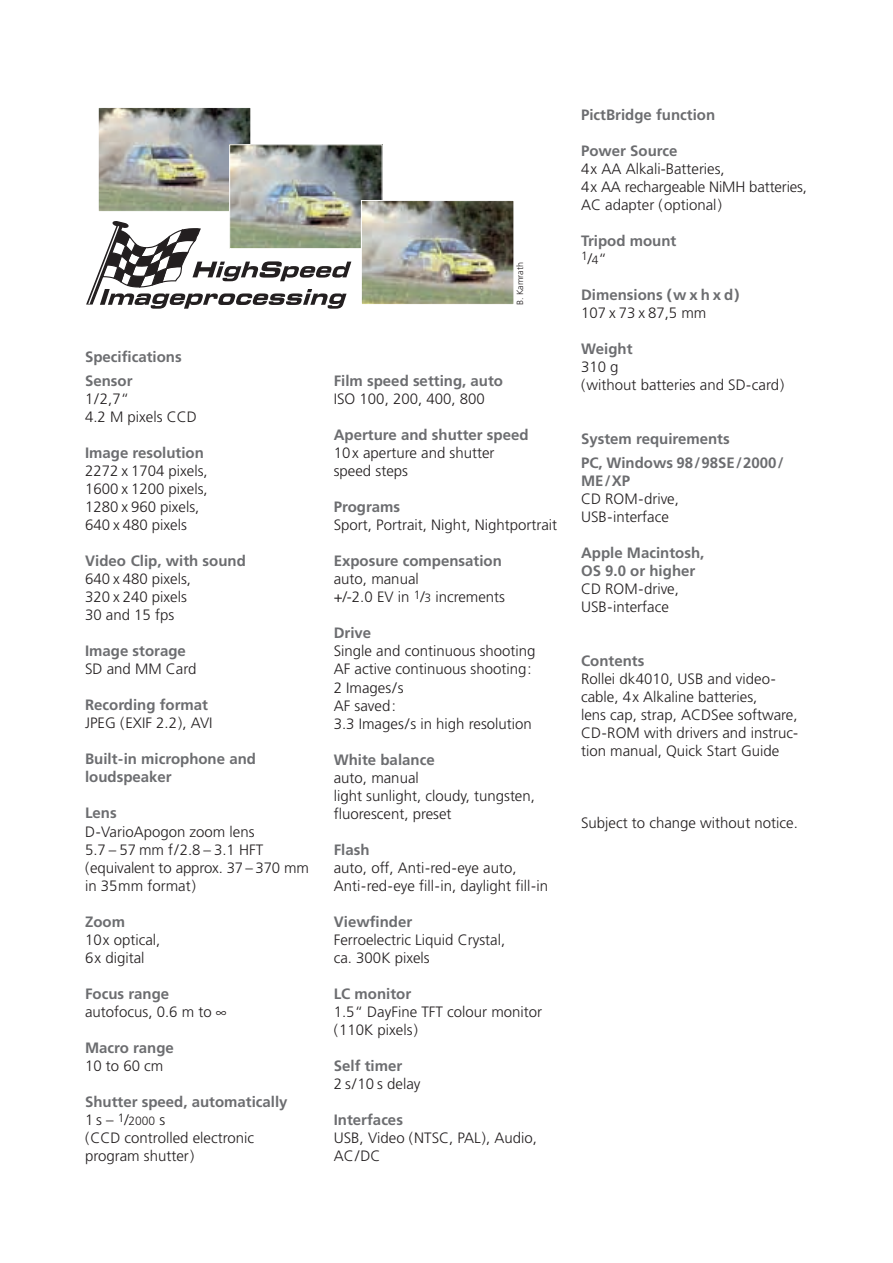
<style>
.page{position:relative;width:893px;height:1263px;background:#fff}
.page>*{position:absolute;margin:0;border:0;box-sizing:border-box;transform-origin:0 0}
.t1{font:300 15px/18px "Frutiger";color:#231f20}
.t2{font:700 15px/18px "Frutiger";color:#6c6d70}
.t3{font:300 12px "Frutiger";color:#231f20}
.t4{font:300 9px "Frutiger";color:#231f20}
.s1{font-weight:700;color:#6c6d70}
.s2{font-weight:300;color:#231f20}
.s3{font-size:12px}
.s4{font-size:15px}
</style>
<div class="page">
<svg style="left:86px;top:221px;width:265px;height:88px"></svg>
<img style="left:100px;top:109px;width:149px;height:101px">
<div style="left:98px;top:107px;width:153px;height:105px;border:1px solid #fff"></div>
<img style="left:231px;top:146px;width:150px;height:101px">
<div style="left:229px;top:144px;width:154px;height:105px;border:1px solid #fff"></div>
<img style="left:363px;top:202px;width:149px;height:101px">
<div style="left:361px;top:200px;width:153px;height:105px;border:1px solid #fff"></div>
<p class="t2" style="left:85px;top:345px;width:98px;line-height:24px">Specifications<br>Sensor</p>
<p class="t1" style="left:85px;top:390px;width:113px">1/2,7“<br>4.2 M pixels CCD</p>
<p class="t1" style="left:85px;top:444px;width:124px"><span class="s1">Image resolution<br></span>2272 x 1704 pixels,<br>1600 x 1200 pixels,<br>1280 x 960 pixels,<br>640 x 480 pixels</p>
<p class="t1" style="left:85px;top:552px;width:162px"><span class="s1">Video Clip, with sound<br></span>640 x 480 pixels,<br>320 x 240 pixels<br>30 and 15 fps</p>
<p class="t2" style="left:85px;top:642px;width:113px">Image storage<br><span class="s2">SD and MM Card</span></p>
<p class="t1" style="left:85px;top:696px;width:129px"><span class="s1">Recording format<br></span>JPEG (EXIF 2.2), AVI</p>
<p class="t2" style="left:85px;top:750px;width:172px">Built-in microphone and loudspeaker</p>
<p class="t1" style="left:85px;top:804px;width:225px"><span class="s1">Lens<br></span>D-VarioApogon zoom lens<br>5.7 – 57 mm f/2.8 – 3.1 HFT (equivalent to approx. 37 – 370 mm in 35mm format)</p>
<p class="t1" style="left:85px;top:912px;width:77px"><span class="s1">Zoom<br></span>10x optical,<br>6x digital</p>
<p class="t1" style="left:85px;top:984px;width:143px"><span class="s1">Focus range </span>autofocus, 0.6 m to ∞</p>
<p class="t2" style="left:85px;top:1038px;width:90px">Macro range<br><span class="s2">10 to 60 cm</span></p>
<p class="t1" style="left:85px;top:1092px;width:204px"><span class="s1">Shutter speed, automatically<br></span>1 s – <sup>1</sup>/<span class="s3">2000</span> s<br>(CCD controlled electronic program shutter)</p>
<p class="t4" style="left:515px;top:305px;width:45px;rotate:-90deg">B. Kamrath</p>
<p class="t2" style="left:334px;top:372px;width:171px">Film speed setting, auto<br><span class="s2">ISO 100, 200, 400, 800</span></p>
<p class="t1" style="left:334px;top:426px;width:196px"><span class="s1">Aperture and shutter speed<br></span>10x aperture and shutter speed steps</p>
<p class="t1" style="left:334px;top:498px;width:225px"><span class="s1">Programs<br></span>Sport, Portrait, Night, Nightportrait</p>
<p class="t1" style="left:334px;top:552px;width:173px"><span class="s1">Exposure compensation </span>auto, manual<br>+/-2.0 EV in <sup>1</sup>/<span class="s3">3</span> increments</p>
<p class="t1" style="left:334px;top:624px;width:203px"><span class="s1">Drive<br></span>Single and continuous shooting<br>AF active continuous shooting:<br>2 Images/s<br>AF saved:<br>3.3 Images/s in high resolution</p>
<p class="t1" style="left:334px;top:750px;width:203px"><span class="s1">White balance<br></span>auto, manual<br>light sunlight, cloudy, tungsten, fluorescent, preset</p>
<p class="t1" style="left:334px;top:840px;width:216px"><span class="s1">Flash<br></span>auto, off, Anti-red-eye auto,<br>Anti-red-eye fill-in, daylight fill-in</p>
<p class="t1" style="left:334px;top:912px;width:173px"><span class="s1">Viewfinder<br></span>Ferroelectric Liquid Crystal, ca. 300K pixels</p>
<p class="t1" style="left:334px;top:984px;width:210px"><span class="s1">LC monitor<br></span>1.5“ DayFine TFT colour monitor (110K pixels)</p>
<p class="t1" style="left:334px;top:1056px;width:88px"><span class="s1">Self timer<br></span>2 s/10 s delay</p>
<p class="t1" style="left:334px;top:1110px;width:205px"><span class="s1">Interfaces<br></span>USB, Video (NTSC, PAL), Audio,<br>AC/DC</p>
<p class="t2" style="left:581px;top:106px;width:136px">PictBridge function</p>
<p class="t1" style="left:581px;top:142px;width:228px"><span class="s1">Power Source<br></span>4x AA Alkali-Batteries,<br>4x AA rechargeable NiMH batteries,<br>AC adapter (optional)</p>
<p class="t2" style="left:581px;top:232px;width:97px">Tripod mount</p>
<p class="t3" style="left:581px;top:251px;width:27px">1<span class="s4">/</span>4<span class="s4">“</span></p>
<p class="t2" style="left:581px;top:286px;width:160px">Dimensions (w x h x d)<br><span class="s2">107 x 73 x 87,5 mm</span></p>
<p class="t1" style="left:581px;top:340px;width:205px"><span class="s1">Weight<br></span>310 g<br>(without batteries and SD-card)</p>
<p class="t2" style="left:581px;top:427px;width:204px;line-height:24px">System requirements<br>PC, Windows 98/98SE/2000/</p>
<p class="t1" style="left:581px;top:472px;width:99px"><span class="s1">ME/XP<br></span>CD ROM-drive,<br>USB-interface</p>
<p class="t2" style="left:581px;top:544px;width:125px">Apple Macintosh,<br>OS 9.0 or higher<br><span class="s2">CD ROM-drive,<br>USB-interface</span></p>
<p class="t1" style="left:581px;top:652px;width:219px"><span class="s1">Contents<br></span>Rollei dk4010, USB and video&shy;cable, 4x Alkaline batteries,<br>lens cap, strap, ACDSee software,<br>CD-ROM with drivers and instruc&shy;tion manual, Quick Start Guide</p>
<p class="t1" style="left:581px;top:814px;width:218px">Subject to change without notice.</p>
</div>
